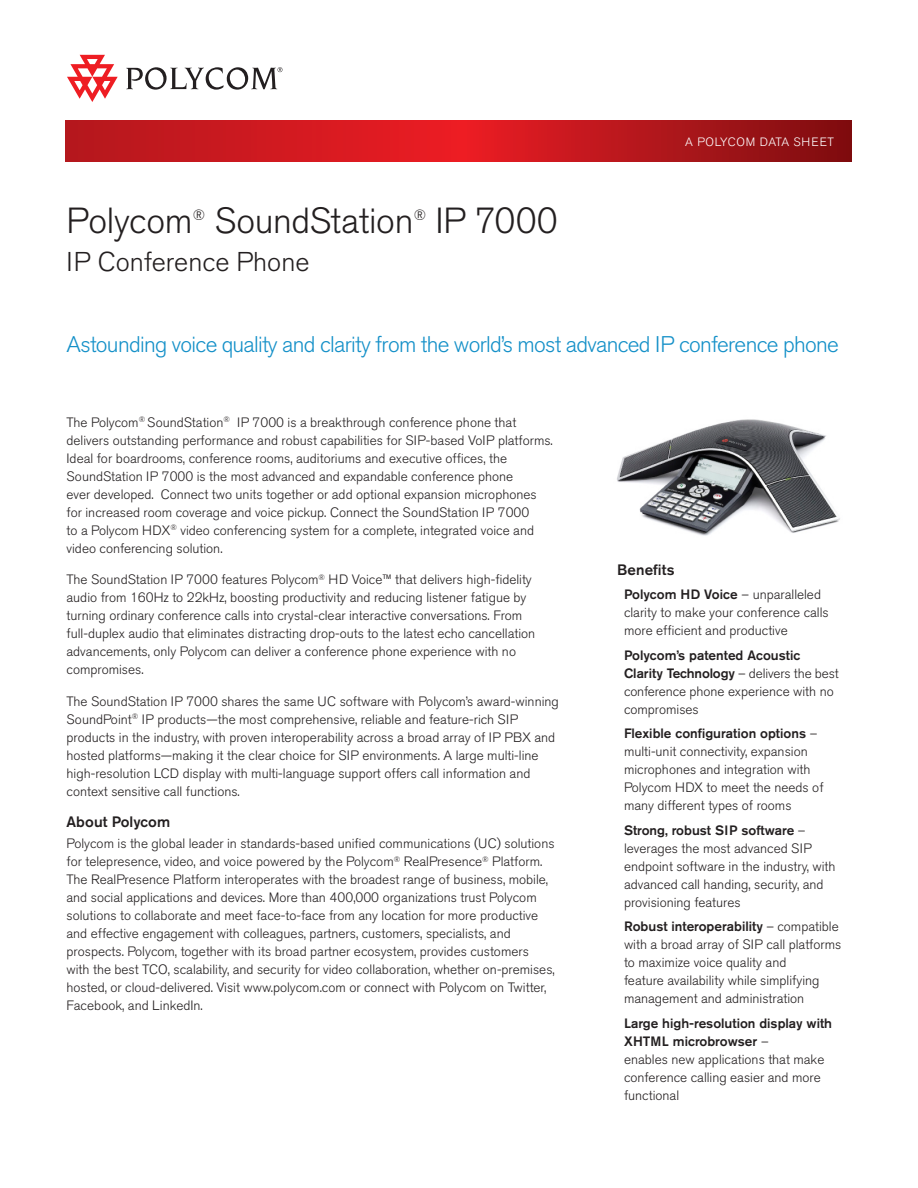
<style>
.page{position:relative;width:918px;height:1188px;background:#fff}
.page>*{position:absolute;margin:0;border:0;box-sizing:border-box;transform-origin:0 0}
.t1{font:300 36px "Akzidenz Grotesk BE";letter-spacing:-.01em;color:#231f20}
.Title_Subhead{font:300 27px "Akzidenz Grotesk BE";color:#231f20}
.Lead-in_Headline__bl{font:300 22.5px "Akzidenz Grotesk BE";letter-spacing:-.03em;color:#1490c8}
.Subhead_Second_Level{font:500 15px "Akzidenz Grotesk BE";color:#231f20}
.FRONT_Sidebar_Header{font:500 15px "Akzidenz Grotesk BE";letter-spacing:.01em;color:#231f20}
.t2{font:300 14.85px "Akzidenz Grotesk BE";color:#231f20}
.Body_Copy_Text{font:300 13.5px/18px "Akzidenz Grotesk BE";color:#231f20}
.FRONT_Sidebar_Copy{font:300 13.5px/18px "Akzidenz Grotesk BE";color:#231f20}
.Body_Copy{font:300 13.5px/18px "Akzidenz Grotesk Pro";color:#231f20}
.t3{font:300 12px "Akzidenz Grotesk BE";letter-spacing:.05em;color:#fff}
.s1{font-weight:500}
</style>
<div class="page">
<img style="left:617px;top:419px;width:223px;height:117px">
<svg style="left:67px;top:55px;width:51px;height:47px"></svg>
<svg style="left:126px;top:67px;width:156px;height:23px"></svg>
<svg style="left:65px;top:120px;width:786px;height:41px;background:#c1171d"></svg>
<p class="t1" style="left:67px;top:201px;width:127px">Polycom</p>
<p class="t2" style="left:193px;top:207px;width:14px">®</p>
<p class="t1" style="left:215px;top:201px;width:200px">SoundStation</p>
<p class="t2" style="left:414px;top:207px;width:14px">®</p>
<p class="t1" style="left:435px;top:201px;width:124px">IP 7000</p>
<p class="Title_Subhead" style="left:67px;top:246px;width:244px">IP Conference Phone</p>
<p class="t3" style="left:685px;top:135px;width:150px">A POLYCOM DATA SHEET</p>
<p class="Lead-in_Headline__bl" style="left:67px;top:332px;width:774px">Astounding voice quality and clarity from the world’s most advanced IP conference phone</p>
<p class="Body_Copy_Text" style="left:67px;top:413px;width:488px">The Polycom<sup>®</sup> SoundStation<sup>®</sup> IP 7000 is a breakthrough conference phone that delivers outstanding performance and robust capabilities for SIP-based VoIP platforms.<br>Ideal for boardrooms, conference rooms, auditoriums and executive offices, the SoundStation IP 7000 is the most advanced and expandable conference phone<br>ever developed. Connect two units together or add optional expansion microphones for increased room coverage and voice pickup. Connect the SoundStation IP 7000<br>to a Polycom HDX<sup>®</sup> video conferencing system for a complete, integrated voice and video conferencing solution.</p>
<p class="Body_Copy_Text" style="left:67px;top:571px;width:470px">The SoundStation IP 7000 features Polycom<sup>®</sup> HD Voice™ that delivers high-fidelity audio from 160Hz to 22kHz, boosting productivity and reducing listener fatigue by turning ordinary conference calls into crystal-clear interactive conversations. From full-duplex audio that eliminates distracting drop-outs to the latest echo cancellation advancements, only Polycom can deliver a conference phone experience with no compromises.</p>
<p class="Body_Copy_Text" style="left:67px;top:692px;width:494px">The SoundStation IP 7000 shares the same UC software with Polycom’s award-winning SoundPoint<sup>®</sup> IP products—the most comprehensive, reliable and feature-rich SIP products in the industry, with proven interoperability across a broad array of IP PBX and hosted platforms—making it the clear choice for SIP environments. A large multi-line high-resolution LCD display with multi-language support offers call information and context sensitive call functions.</p>
<p class="Subhead_Second_Level" style="left:67px;top:813px;width:105px">About Polycom</p>
<p class="Body_Copy" style="left:67px;top:835px;width:490px">Polycom is the global leader in standards-based unified communications (UC) solutions for telepresence, video, and voice powered by the Polycom<sup>®</sup> RealPresence<sup>®</sup> Platform.<br>The RealPresence Platform interoperates with the broadest range of business, mobile, and social applications and devices. More than 400,000 organizations trust Polycom solutions to collaborate and meet face-to-face from any location for more productive and effective engagement with colleagues, partners, customers, specialists, and prospects. Polycom, together with its broad partner ecosystem, provides customers with the best TCO, scalability, and security for video collaboration, whether on-premises, hosted, or cloud-delivered. Visit www.polycom.com or connect with Polycom on Twitter, Facebook, and LinkedIn.</p>
<p class="FRONT_Sidebar_Header" style="left:617px;top:560px;width:59px">Benefits</p>
<p class="FRONT_Sidebar_Copy" style="left:624px;top:586px;width:206px"><span class="s1">Polycom HD Voice</span> – unparalleled clarity to make your conference calls more efficient and productive</p>
<p class="FRONT_Sidebar_Copy" style="left:624px;top:646px;width:216px"><span class="s1">Polycom’s patented Acoustic<br>Clarity Technology</span> – delivers the best conference phone experience with no compromises</p>
<p class="FRONT_Sidebar_Copy" style="left:624px;top:725px;width:201px"><span class="s1">Flexible configuration options</span> – multi-unit connectivity, expansion microphones and integration with Polycom HDX to meet the needs of many different types of rooms</p>
<p class="FRONT_Sidebar_Copy" style="left:624px;top:821px;width:213px"><span class="s1">Strong, robust SIP software</span> – leverages the most advanced SIP endpoint software in the industry, with advanced call handing, security, and provisioning features</p>
<p class="FRONT_Sidebar_Copy" style="left:624px;top:918px;width:219px"><span class="s1">Robust interoperability</span> – compatible with a broad array of SIP call platforms to maximize voice quality and<br>feature availability while simplifying management and administration</p>
<p class="FRONT_Sidebar_Copy" style="left:624px;top:1014px;width:210px"><span class="s1">Large high-resolution display with<br>XHTML microbrowser</span> –<br>enables new applications that make conference calling easier and more functional</p>
</div>
